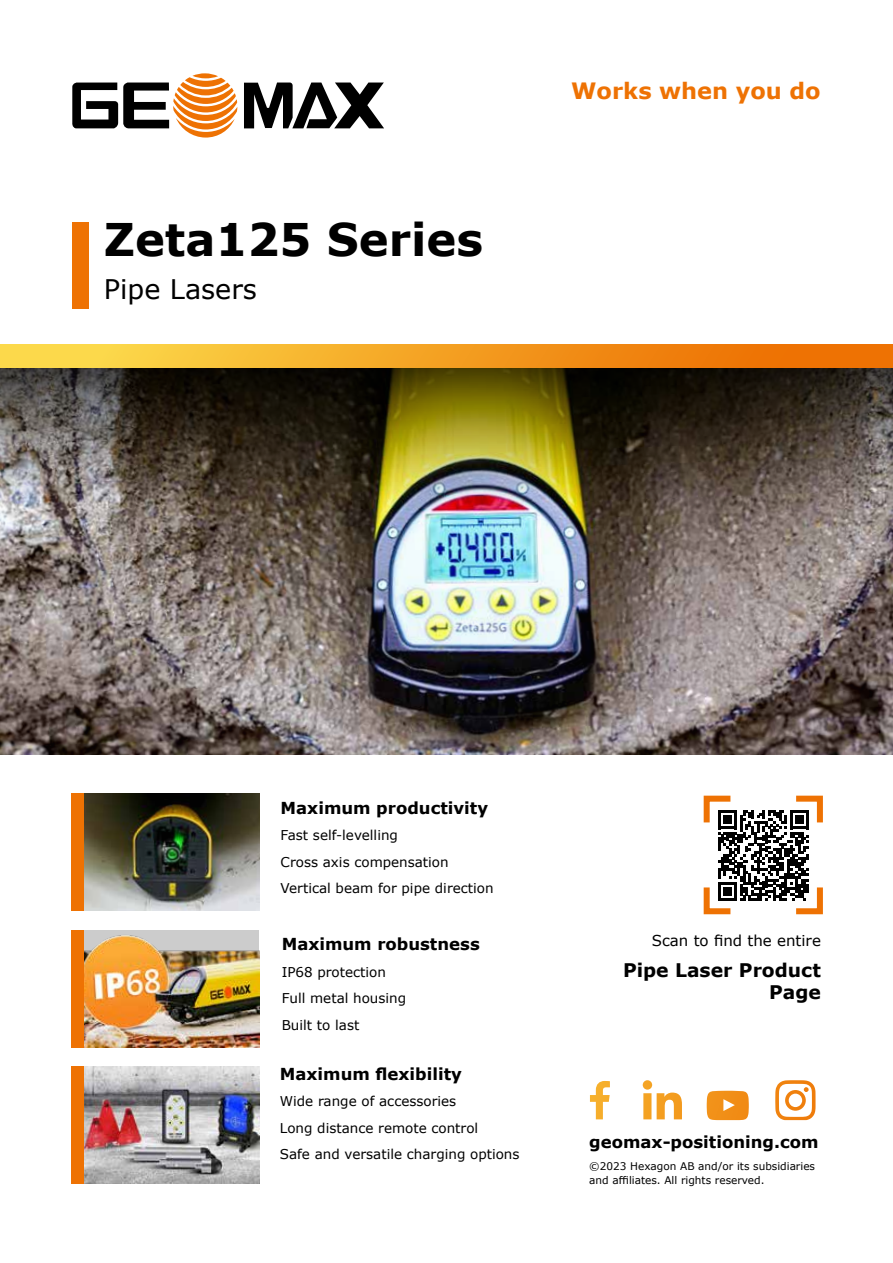
<style>
.page{position:relative;width:893px;height:1263px;background:#fff}
.page>*{position:absolute;margin:0;border:0;box-sizing:border-box;transform-origin:0 0}
.t1{font:700 45px "Verdana";color:#000}
.t2{font:27px "Verdana";color:#000}
.t3{font:700 22.5px "Verdana";color:#ee7203}
.t4{font:700 18.75px/22.5px "Verdana";color:#000;text-align:right}
.t5{font:700 16.5px "Verdana";color:#000}
.t6{font:15px "Verdana";color:#000}
.t7{font:13.5px/26.5px "Verdana";color:#000}
.t8{font:10.5px/13.5px "Verdana";color:#000}
</style>
<div class="page">
<div style="left:72px;top:222px;width:17px;height:86px;background:#ee7203"></div>
<img style="left:84px;top:794px;width:175px;height:117px">
<div style="left:71px;top:794px;width:13px;height:117px;background:#ee7203"></div>
<img style="left:84px;top:930px;width:175px;height:117px">
<div style="left:71px;top:930px;width:13px;height:117px;background:#ee7203"></div>
<img style="left:84px;top:1067px;width:175px;height:117px">
<div style="left:71px;top:1067px;width:13px;height:117px;background:#ee7203"></div>
<img style="left:0;top:521px;width:893px;height:234px">
<img style="left:0;top:368px;width:893px;height:153px">
<div style="left:0;top:345px;width:893px;height:23px;background:linear-gradient(to right,#fde150,#ec6300)"></div>
<svg style="left:244px;top:83px;width:140px;height:45px"></svg>
<svg style="left:192px;top:73px;width:26px;height:5px"></svg>
<svg style="left:72px;top:77px;width:165px;height:61px"></svg>
<svg style="left:703px;top:795px;width:120px;height:120px"></svg>
<svg style="left:707px;top:1091px;width:42px;height:29px"></svg>
<svg style="left:643px;top:1080px;width:39px;height:39px"></svg>
<svg style="left:590px;top:1081px;width:20px;height:38px"></svg>
<svg style="left:775px;top:1080px;width:40px;height:40px"></svg>
<h1 class="t1" style="left:104px;top:208px;width:381px">Zeta125 Series</h1>
<h2 class="t2" style="left:104px;top:271px;width:155px">Pipe Lasers</h2>
<h3 class="t3" style="left:571px;top:74px;width:251px">Works when you do</h3>
<p class="t5" style="left:281px;top:796px;width:209px">Maximum productivity</p>
<p class="t7" style="left:281px;top:822px;width:214px">Fast self-levelling<br>Cross axis compensation<br>Vertical beam for pipe direction</p>
<p class="t5" style="left:282px;top:932px;width:200px">Maximum robustness</p>
<p class="t7" style="left:282px;top:958px;width:126px">IP68 protection<br>Full metal housing<br>Built to last</p>
<p class="t5" style="left:280px;top:1062px;width:184px">Maximum flexibility</p>
<p class="t7" style="left:280px;top:1088px;width:241px">Wide range of accessories<br>Long distance remote control<br>Safe and versatile charging options</p>
<p class="t6" style="left:652px;top:930px;width:171px">Scan to find the entire</p>
<h3 class="t4" style="left:623px;top:958px;width:199px">Pipe Laser Product<br>Page</h3>
<p class="t5" style="left:589px;top:1130px;width:231px">geomax-positioning.com</p>
<p class="t8" style="left:589px;top:1159px;width:227px">©2023 Hexagon AB and/or its subsidiaries and affiliates. All rights reserved.</p>
</div>
